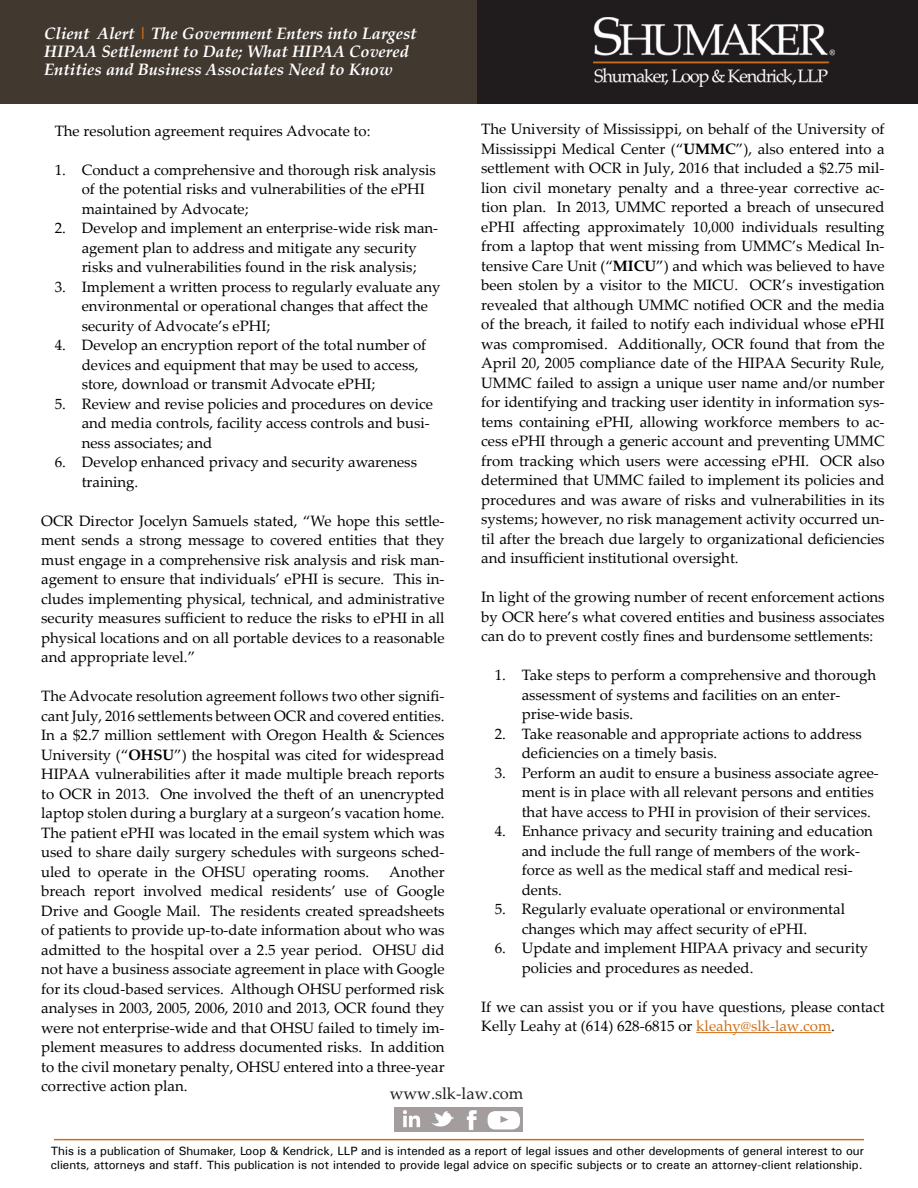
<style>
.page{position:relative;width:918px;height:1188px;background:#fff}
.page>*{position:absolute;margin:0;border:0;box-sizing:border-box;transform-origin:0 0}
.t1{font:italic 700 16.5px "Palatino Linotype";color:#fff}
.t2{font:16.5px "Palatino Linotype";color:#231f20}
.t3{font:15px/19.5px "Palatino Linotype";color:#000}
.t4{font:12px/14.4px "Univers";color:#000}
.s1{color:#d06f18}
.s2{font-weight:700}
</style>
<div class="page">
<div style="left:0;top:0;width:918px;height:103px;background:#201c1d"></div>
<div style="left:0;top:0;width:476px;height:103px;background:#413830"></div>
<img style="left:593px;top:17px;width:241px;height:70px">
<hr style="left:696px;top:1032px;width:135px;height:1px;background:#d06f18">
<hr style="left:54px;top:1139px;width:810px;height:1px;background:#d06f18">
<div style="left:394px;top:1107px;width:129px;height:24px;background:#a39d9d"></div>
<img style="left:403px;top:1110px;width:17px;height:18px">
<img style="left:431px;top:1111px;width:23px;height:16px">
<img style="left:466px;top:1110px;width:11px;height:20px">
<div style="left:488px;top:1111px;width:32px;height:18px;background:#fff;border-radius:8px"></div>
<svg style="left:500px;top:1116px;width:9px;height:7px"></svg>
<p class="t1" style="left:44px;top:22px;width:374px">Client Alert <span class="s1">|</span> The Government Enters into Largest</p>
<p class="t1" style="left:44px;top:40px;width:366px">HIPAA Settlement to Date; What HIPAA Covered</p>
<p class="t1" style="left:44px;top:58px;width:350px">Entities and Business Associates Need to Know</p>
<p class="t3" style="left:481px;top:119px;width:405px;text-align:justify">The University of Mississippi, on behalf of the University of Mississippi Medical Center (“<span class="s2">UMMC</span>”), also entered into a settlement with OCR in July, 2016 that included a $2.75 mil&shy;lion civil monetary penalty and a three-year corrective ac&shy;tion plan. In 2013, UMMC reported a breach of unsecured ePHI affecting approximately 10,000 individuals resulting from a laptop that went missing from UMMC’s Medical In&shy;tensive Care Unit (“<span class="s2">MICU</span>”) and which was believed to have been stolen by a visitor to the MICU. OCR’s investigation revealed that although UMMC notified OCR and the media of the breach, it failed to notify each individual whose ePHI was compromised. Additionally, OCR found that from the April 20, 2005 compliance date of the HIPAA Security Rule, UMMC failed to assign a unique user name and/or number for identifying and tracking user identity in information sys&shy;tems containing ePHI, allowing workforce members to ac&shy;cess ePHI through a generic account and preventing UMMC from tracking which users were accessing ePHI. OCR also determined that UMMC failed to implement its policies and procedures and was aware of risks and vulnerabilities in its systems; however, no risk management activity occurred un&shy;til after the breach due largely to organizational deficiencies and insufficient institutional oversight.</p>
<p class="t3" style="left:481px;top:587px;width:405px;text-align:justify">In light of the growing number of recent enforcement actions by OCR here’s what covered entities and business associates can do to prevent costly fines and burdensome settlements:</p>
<p class="t3" style="left:522px;top:665px;width:356px;text-indent:-27px">1. Take steps to perform a comprehensive and thorough assessment of systems and facilities on an enter&shy;prise-wide basis.</p>
<p class="t3" style="left:522px;top:723px;width:342px;text-indent:-27px">2. Take reasonable and appropriate actions to address deficiencies on a timely basis.</p>
<p class="t3" style="left:522px;top:762px;width:359px;text-indent:-27px">3. Perform an audit to ensure a business associate agree&shy;ment is in place with all relevant persons and entities that have access to PHI in provision of their services.</p>
<p class="t3" style="left:522px;top:821px;width:353px;text-indent:-27px">4. Enhance privacy and security training and education and include the full range of members of the work&shy;force as well as the medical staff and medical resi&shy;dents.</p>
<p class="t3" style="left:522px;top:899px;width:325px;text-indent:-27px">5. Regularly evaluate operational or environmental changes which may affect security of ePHI.</p>
<p class="t3" style="left:522px;top:938px;width:348px;text-indent:-27px">6. Update and implement HIPAA privacy and security policies and procedures as needed.</p>
<p class="t3" style="left:481px;top:996px;width:405px">If we can assist you or if you have questions, please contact<br>Kelly Leahy at (614) 628-6815 or <span class="s1">kleahy@slk-law.com</span>.</p>
<p class="t3" style="left:55px;top:120px;width:317px">The resolution agreement requires Advocate to:</p>
<p class="t3" style="left:82px;top:159px;width:356px;text-indent:-27px">1. Conduct a comprehensive and thorough risk analysis of the potential risks and vulnerabilities of the ePHI maintained by Advocate;</p>
<p class="t3" style="left:55px;top:218px;width:385px;text-align:center">2. Develop and implement an enterprise-wide risk man&shy;agement plan to address and mitigate any security<br>risks and vulnerabilities found in the risk analysis;</p>
<p class="t3" style="left:82px;top:276px;width:360px;text-indent:-27px">3. Implement a written process to regularly evaluate any environmental or operational changes that affect the security of Advocate’s ePHI;</p>
<p class="t3" style="left:82px;top:335px;width:346px;text-indent:-27px">4. Develop an encryption report of the total number of devices and equipment that may be used to access, store, download or transmit Advocate ePHI;</p>
<p class="t3" style="left:82px;top:393px;width:353px;text-indent:-27px">5. Review and revise policies and procedures on device and media controls, facility access controls and busi&shy;ness associates; and</p>
<p class="t3" style="left:82px;top:452px;width:337px;text-indent:-27px">6. Develop enhanced privacy and security awareness training.</p>
<p class="t3" style="left:41px;top:510px;width:405px;text-align:justify">OCR Director Jocelyn Samuels stated, “We hope this settle&shy;ment sends a strong message to covered entities that they must engage in a comprehensive risk analysis and risk man&shy;agement to ensure that individuals’ ePHI is secure. This in&shy;cludes implementing physical, technical, and administrative security measures sufficient to reduce the risks to ePHI in all physical locations and on all portable devices to a reasonable and appropriate level.”</p>
<p class="t3" style="left:41px;top:686px;width:405px;text-align:justify">The Advocate resolution agreement follows two other signifi&shy;cant July, 2016 settlements between OCR and covered entities.<br>In a $2.7 million settlement with Oregon Health &amp; Sciences University (“<span class="s2">OHSU</span>”) the hospital was cited for widespread HIPAA vulnerabilities after it made multiple breach reports to OCR in 2013. One involved the theft of an unencrypted laptop stolen during a burglary at a surgeon’s vacation home.<br>The patient ePHI was located in the email system which was used to share daily surgery schedules with surgeons sched&shy;uled to operate in the OHSU operating rooms.</p>
<p class="t3" style="left:41px;top:861px;width:405px;text-align:justify;text-indent:348px">Another breach report involved medical residents’ use of Google Drive and Google Mail. The residents created spreadsheets of patients to provide up-to-date information about who was admitted to the hospital over a 2.5 year period. OHSU did not have a business associate agreement in place with Google for its cloud-based services. Although OHSU performed risk analyses in 2003, 2005, 2006, 2010 and 2013, OCR found they were not enterprise-wide and that OHSU failed to timely im&shy;plement measures to address documented risks. In addition to the civil monetary penalty, OHSU entered into a three-year corrective action plan.</p>
<p class="t2" style="left:390px;top:1081px;width:135px">www.slk-law.com</p>
<p class="t4" style="left:51px;top:1144px;width:815px">This is a publication of Shumaker, Loop &amp; Kendrick, LLP and is intended as a report of legal issues and other developments of general interest to our clients, attorneys and staff. This publication is not intended to provide legal advice on specific subjects or to create an attorney-client relationship.</p>
</div>
